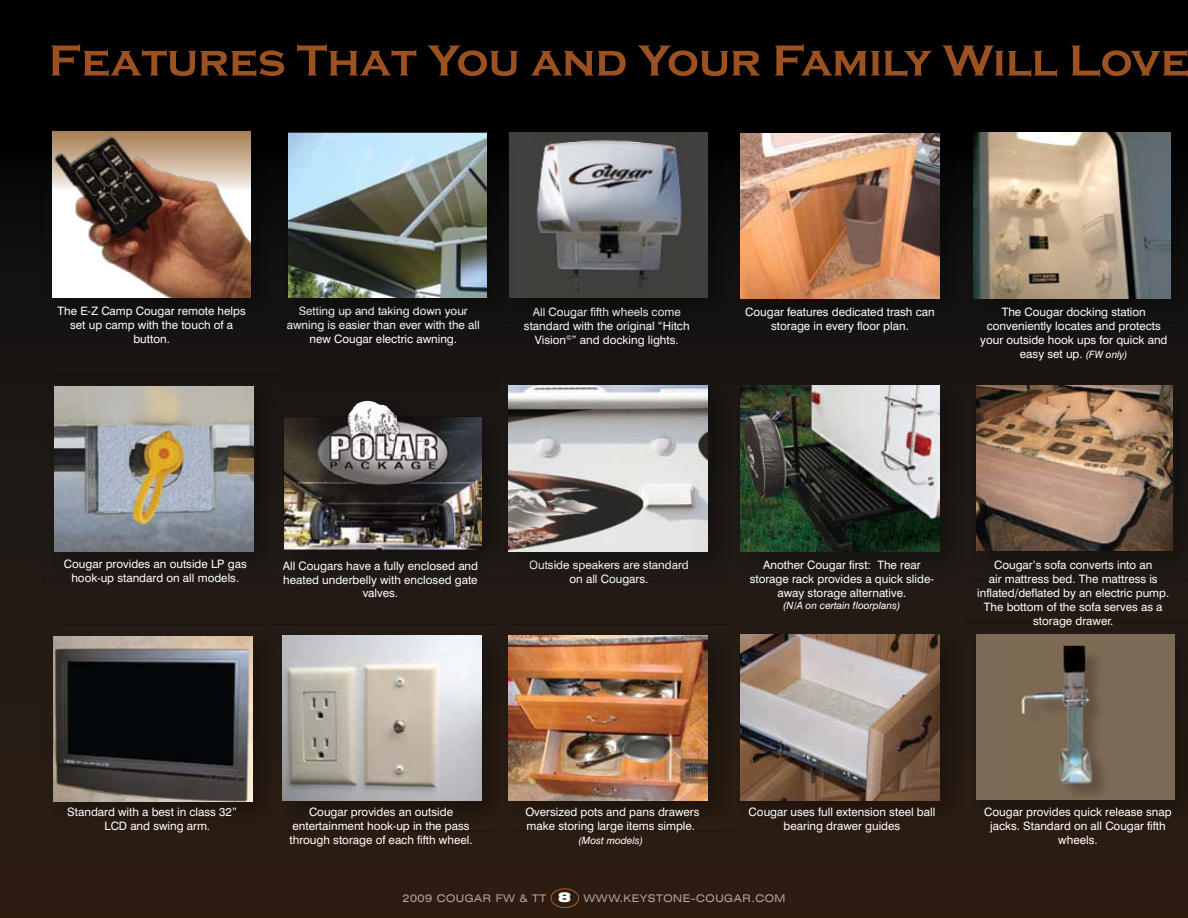
<style>
.page{position:relative;width:1188px;height:918px;background:#fff}
.page>*{position:absolute;margin:0;border:0;box-sizing:border-box;transform-origin:0 0}
.t1{font:11.55px/14px "Swiss 721 BT";color:#fff;text-align:center}
.t2{font:11.55px/14px "Swiss 721 BT";color:#f5f5f5;text-align:center}
.t3{font:11.55px/14px "Swiss 721 BT";color:#f9f9f9;text-align:center}
.t4{font:11.55px "Swiss 721 BT";color:#dfdfdf}
.t5{font:11.55px "Swiss 721 BT";color:#fafafa}
.t6{font:expanded 10.5px "Swiss 721 BT";letter-spacing:.05em;color:#b6a9a2}
.t7{font:italic 10.05px "Swiss 721 BT";color:#fff}
.s1{color:#ebebeb}
.s2{color:#d5d5d5}
.s3{color:#d7d7d7}
.s4{color:#e9e9e9}
.s5{color:#fdfdfd}
.s6{color:#f7f7f7}
.s7{color:#f9f9f9}
.s8{color:#e0e0e0}
.s9{color:#e1e1e1}
.s10{color:#fafafa}
.s11{font-style:italic;font-size:10.05px}
.s12{color:#d6d6d6}
.s13{color:#f6f6f6}
.s14{color:#fff}
.s15{font-weight:900;font-size:13.5px;color:#fff}
</style>
<div class="page">
<div style="left:0;top:0;width:809px;height:161px;background:#000"></div>
<div style="left:809px;top:0;width:379px;height:123px;background:#000"></div>
<img style="left:0;top:161px;width:53px;height:757px">
<div style="left:53px;top:327px;width:1135px;height:50px;background:#171413"></div>
<div style="left:283px;top:377px;width:215px;height:201px;background:#191613"></div>
<div style="left:53px;top:578px;width:1135px;height:47px;background:#221a14"></div>
<div style="left:53px;top:829px;width:1135px;height:89px;background:#2c1c11"></div>
<img style="left:287px;top:328px;width:193px;height:3px">
<img style="left:524px;top:327px;width:166px;height:6px">
<img style="left:570px;top:581px;width:78px;height:4px">
<img style="left:255px;top:44px;width:933px;height:33px">
<img style="left:51px;top:44px;width:204px;height:33px">
<div style="left:551px;top:889px;width:28px;height:19px;border:1px solid #b65f26;border-radius:50%"></div>
<div style="left:43px;top:625px;width:238px;height:206px;background:#231a11"></div>
<img style="left:54px;top:636px;width:198px;height:165px">
<div style="left:283px;top:561px;width:195px;height:11px;background:#1f1814"></div>
<img style="left:284px;top:400px;width:198px;height:150px">
<div style="left:281px;top:625px;width:217px;height:205px;background:#231a11"></div>
<div style="left:272px;top:625px;width:9px;height:205px;background:#251b13"></div>
<img style="left:283px;top:635px;width:198px;height:166px">
<div style="left:44px;top:375px;width:239px;height:206px;background:#1a1613"></div>
<div style="left:273px;top:390px;width:10px;height:189px;background:#1c1814"></div>
<img style="left:55px;top:386px;width:198px;height:165px">
<img style="left:730px;top:123px;width:233px;height:205px">
<img style="left:741px;top:133px;width:198px;height:166px">
<div style="left:730px;top:624px;width:239px;height:206px;background:#231a11"></div>
<img style="left:741px;top:635px;width:198px;height:165px">
<div style="left:737px;top:375px;width:232px;height:206px;background:#1a1613"></div>
<img style="left:741px;top:386px;width:198px;height:165px">
<img style="left:963px;top:122px;width:225px;height:206px">
<img style="left:963px;top:123px;width:5px;height:205px">
<img style="left:974px;top:133px;width:197px;height:165px">
<div style="left:965px;top:623px;width:223px;height:206px;background:#231a11"></div>
<img style="left:965px;top:624px;width:4px;height:205px">
<div style="left:976px;top:634px;width:198px;height:166px;background:#7d6a55"></div>
<img style="left:1021px;top:646px;width:65px;height:69px">
<img style="left:1025px;top:648px;width:76px;height:140px">
<img style="left:42px;top:121px;width:238px;height:206px">
<img style="left:53px;top:132px;width:198px;height:165px">
<img style="left:498px;top:121px;width:239px;height:206px">
<img style="left:730px;top:123px;width:7px;height:204px">
<div style="left:533px;top:307px;width:148px;height:12px;background:#131110"></div>
<div style="left:509px;top:132px;width:199px;height:166px;background:#414140"></div>
<img style="left:536px;top:140px;width:147px;height:153px">
<div style="left:511px;top:625px;width:219px;height:205px;background:#231a11"></div>
<img style="left:498px;top:625px;width:13px;height:205px">
<img style="left:730px;top:625px;width:6px;height:205px">
<img style="left:509px;top:635px;width:198px;height:166px">
<div style="left:498px;top:375px;width:232px;height:206px;background:#191513"></div>
<img style="left:498px;top:390px;width:14px;height:189px">
<img style="left:730px;top:375px;width:7px;height:206px">
<div style="left:530px;top:560px;width:159px;height:11px;background:#1e1713"></div>
<img style="left:570px;top:574px;width:78px;height:7px">
<img style="left:509px;top:386px;width:198px;height:165px">
<div style="left:969px;top:375px;width:219px;height:205px;background:#1a1513"></div>
<img style="left:966px;top:375px;width:3px;height:205px">
<img style="left:976px;top:386px;width:196px;height:165px">
<img style="left:277px;top:122px;width:239px;height:206px">
<img style="left:277px;top:122px;width:3px;height:205px">
<div style="left:299px;top:306px;width:169px;height:11px;background:#131110"></div>
<div style="left:287px;top:320px;width:193px;height:8px;background:#151312"></div>
<img style="left:498px;top:122px;width:18px;height:205px">
<img style="left:509px;top:132px;width:7px;height:166px">
<img style="left:288px;top:133px;width:199px;height:165px">
<p class="t1" style="left:58px;top:305px;width:190px">The E-Z Camp Cougar remote helps set up camp with the touch of a button.</p>
<p class="t2" style="left:287px;top:305px;width:194px"><span class="s1">Set</span><span class="s2">tin</span><span class="s3">g up a</span><span class="s2">nd taking</span> <span class="s4">do</span><span class="s3">wn your </span><span class="s5">awn</span><span class="s6">ing</span> is <span class="s7">ea</span>sier than <span class="s7">ever</span> with the all</p>
<p class="t3" style="left:524px;top:306px;width:167px"><span class="s8">All</span> <span class="s1">Co</span><span class="s9">uga</span><span class="s8">r f</span><span class="s3">if</span><span class="s8">t</span><span class="s3">h</span> <span class="s8">w</span><span class="s3">h</span><span class="s8">ee</span><span class="s3">l</span><span class="s8">s</span> <span class="s9">come </span><span class="s10">sta</span>ndard with the original “Hitch</p>
<p class="t1" style="left:310px;top:333px;width:149px">new Cougar electric awning.</p>
<p class="t1" style="left:535px;top:334px;width:145px">Vision<sup>©</sup>” and docking lights.</p>
<p class="t1" style="left:745px;top:306px;width:191px">Cougar features dedicated trash can storage in every floor plan.</p>
<p class="t1" style="left:980px;top:306px;width:189px">The Cougar docking station conveniently locates and protects your outside hook ups for quick and easy set up. <span class="s11">(FW only)</span></p>
<p class="t1" style="left:64px;top:558px;width:184px">Cougar provides an outside LP gas hook-up standard on all models.</p>
<p class="t1" style="left:283px;top:560px;width:197px">All Cougars have a fully enclosed and heated underbelly with enclosed gate valves.</p>
<p class="t4" style="left:529px;top:560px;width:161px"><span class="s12">O t</span>u side spea<span class="s12">k</span>ers are standard</p>
<p class="t1" style="left:977px;top:559px;width:194px">Cougar’s sofa converts into an<br>air mattress bed. The mattress is inflated/deflated by an electric pump.<br>The bottom of the sofa serves as a storage drawer.</p>
<p class="t1" style="left:750px;top:559px;width:186px">Another Cougar first: The rear storage rack provides a quick slide&shy;away storage alternative.</p>
<p class="t7" style="left:783px;top:600px;width:119px">(N/A on certain floorplans)</p>
<p class="t5" style="left:570px;top:574px;width:80px">on <span class="s13">all Co</span>ugars<span class="s14">.</span></p>
<p class="t1" style="left:104px;top:807px;width:134px;text-align:left;text-indent:-37px">Standard with a best in class 32”<br>LCD and swing arm.</p>
<p class="t1" style="left:290px;top:807px;width:185px">Cougar provides an outside entertainment hook-up in the pass through storage of each fifth wheel.</p>
<p class="t1" style="left:525px;top:807px;width:176px;text-align:left">Oversized pots and pans drawers make storing large items simple.</p>
<p class="t7" style="left:579px;top:835px;width:66px">(Most models)</p>
<p class="t1" style="left:749px;top:807px;width:188px">Cougar uses full extension steel ball bearing drawer guides</p>
<p class="t1" style="left:984px;top:807px;width:189px">Cougar provides quick release snap jacks. Standard on all Cougar fifth wheels.</p>
<p class="t6" style="left:403px;top:894px;width:384px">2009 COUGAR FW &amp; TT <span class="s15">8</span> WWW.KEYSTONE-COUGAR.COM</p>
</div>
